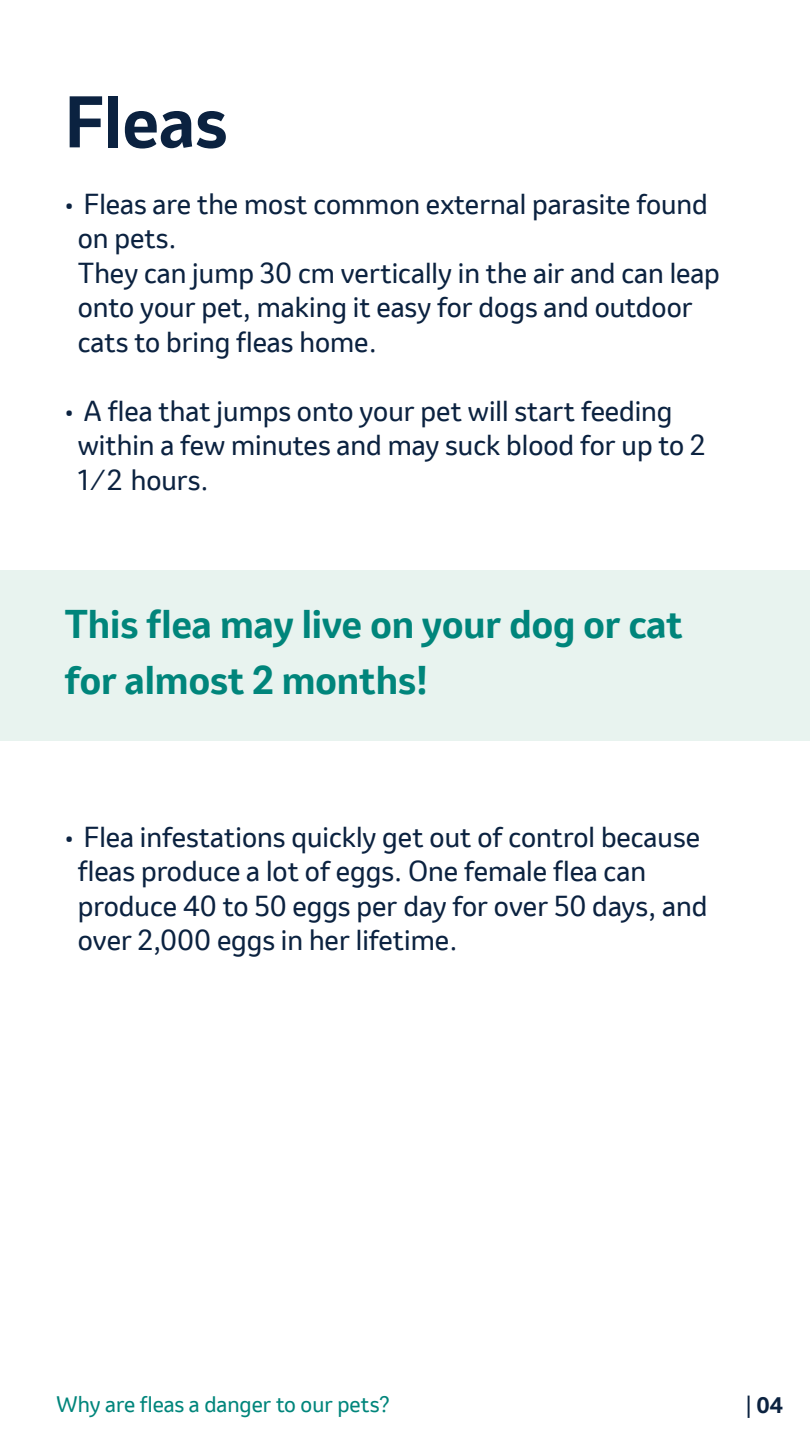
<style>
.page{position:relative;width:810px;height:1440px;background:#fff}
.page>*{position:absolute;margin:0;border:0;box-sizing:border-box;transform-origin:0 0}
.t1{font:700 67.5px "Invention";color:#0b2240}
.t2{font:700 37.5px/55.5px "Invention";color:#00857b}
.t3{font:27px/34.5px "Invention";color:#0b2240}
.t4{font:21px "Invention";color:#00857b}
.t5{font:700 21px "Invention";color:#0b2240}
.s1{font-weight:400}
</style>
<div class="page">
<div style="left:1px;top:570px;width:809px;height:170px;background:#e8f3ef"></div>
<h1 class="t1" style="left:64px;top:74px;width:165px">Fleas</h1>
<p class="t3" style="left:78px;top:186px;width:644px;text-indent:-14px">• Fleas are the most common external parasite found on pets.<br>They can jump 30 cm vertically in the air and can leap onto your pet, making it easy for dogs and outdoor cats to bring fleas home.</p>
<p class="t3" style="left:78px;top:393px;width:629px;text-indent:-14px">• A flea that jumps onto your pet will start feeding within a few minutes and may suck blood for up to 2<br>1 ⁄ 2 hours.</p>
<h2 class="t2" style="left:65px;top:597px;width:620px">This flea may live on your dog or cat for almost 2 months!</h2>
<p class="t3" style="left:78px;top:820px;width:631px;text-indent:-14px">• Flea infestations quickly get out of control because fleas produce a lot of eggs. One female flea can produce 40 to 50 eggs per day for over 50 days, and over 2,000 eggs in her lifetime.</p>
<p class="t4" style="left:56px;top:1390px;width:335px">Why are fleas a danger to our pets?</p>
<p class="t5" style="left:745px;top:1390px;width:39px"><span class="s1">|</span> 04</p>
</div>
